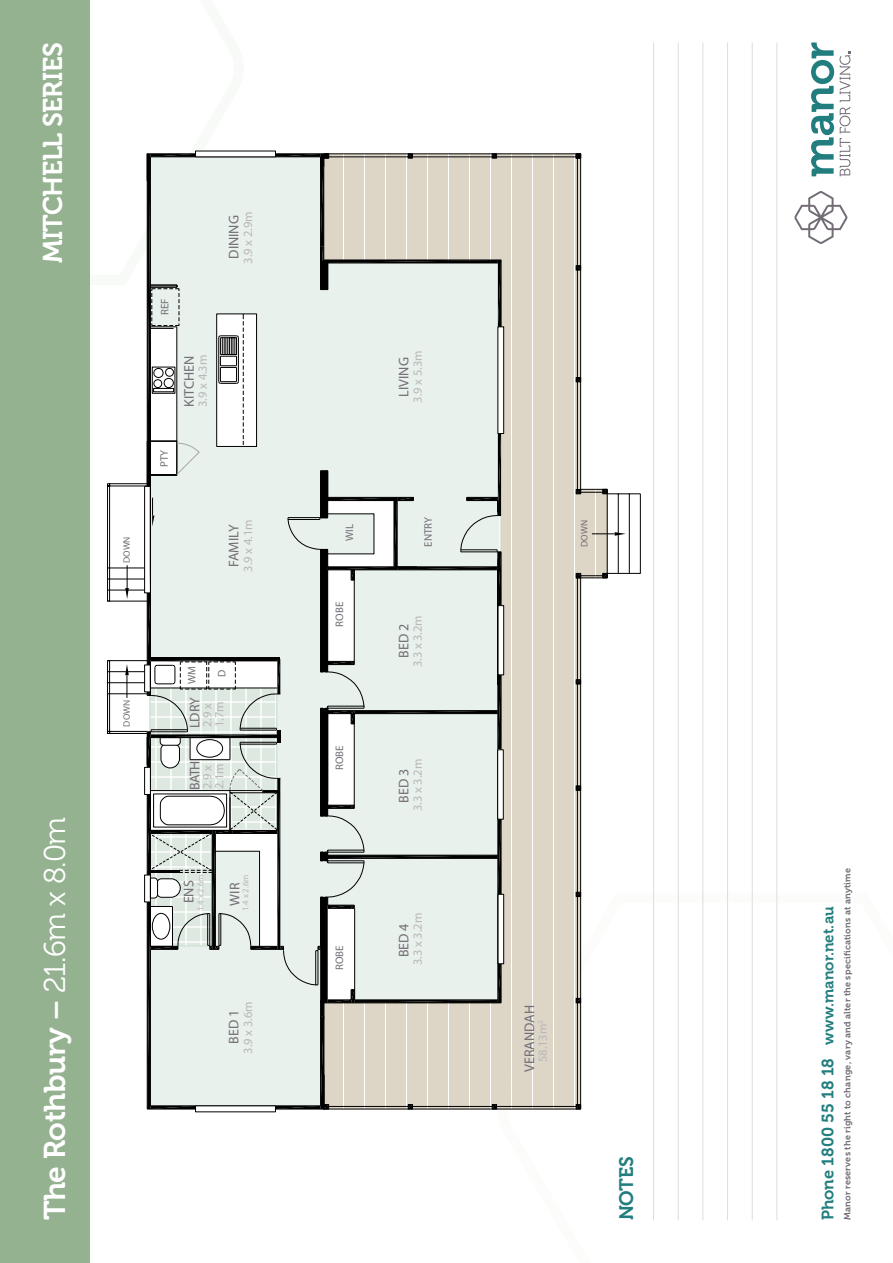
<style>
.page{position:relative;width:893px;height:1263px;background:#fff}
.page>*{position:absolute;margin:0;border:0;box-sizing:border-box;transform-origin:0 0}
.t1{font:30px "Museo 700";letter-spacing:-.015em;color:#fff}
.t2{font:27px "Museo 700";letter-spacing:-.025em;color:#fff}
.t3{font:19.5px "Museo 700";letter-spacing:-.015em;color:#217d7e}
.t4{font:16.5px "Museo 700";letter-spacing:-.005em;color:#217d7e}
.t5{font:15px "Museo 700";color:#217d7e}
.t6{font:14.1px "Myriad Pro";color:#736d75}
.t7{font:12.45px/11.9px "Myriad Pro";color:#b9b6ba}
.t8{font:10.95px "Myriad Pro";color:#736d75}
.t9{font:9.3px "Myriad Pro";color:#736d75}
.t10{font:9px "Museo 700";letter-spacing:.02em;color:#736c76}
.t11{font:8.85px "Myriad Pro";color:#b9b6ba}
.s1{font-family:"Museo 300"}
</style>
<div class="page">
<svg style="left:581px;top:884px;width:197px;height:337px"></svg>
<svg style="left:794px;top:191px;width:53px;height:53px"></svg>
<svg style="left:811px;top:43px;width:39px;height:133px"></svg>
<div style="left:0;top:0;width:90px;height:1263px;background:#94b190"></div>
<svg style="left:502px;top:154px;width:74px;height:955px;background:#dcd6c8"></svg>
<svg style="left:502px;top:156px;width:104px;height:337px"></svg>
<svg style="left:502px;top:575px;width:104px;height:532px"></svg>
<hr style="left:324px;top:1109px;width:257px;height:1px;background:#000">
<hr style="left:324px;top:153px;width:257px;height:1px;background:#000">
<hr style="left:580px;top:154px;width:1px;height:340px;background:#000">
<hr style="left:580px;top:573px;width:1px;height:536px;background:#000">
<div style="left:497px;top:749px;width:7px;height:70px;border:1px solid #000"></div>
<div style="left:498px;top:605px;width:6px;height:70px;border:1px solid #000"></div>
<div style="left:498px;top:894px;width:6px;height:70px;border:1px solid #000"></div>
<svg style="left:576px;top:998px;width:4px;height:5px"></svg>
<svg style="left:576px;top:892px;width:4px;height:5px"></svg>
<svg style="left:576px;top:785px;width:5px;height:6px"></svg>
<svg style="left:576px;top:679px;width:4px;height:5px"></svg>
<svg style="left:576px;top:1104px;width:4px;height:5px"></svg>
<svg style="left:576px;top:265px;width:4px;height:5px"></svg>
<svg style="left:576px;top:377px;width:4px;height:5px"></svg>
<svg style="left:576px;top:153px;width:5px;height:5px"></svg>
<div style="left:497px;top:326px;width:7px;height:108px;border:1px solid #000"></div>
<svg style="left:107px;top:153px;width:395px;height:959px"></svg>
<svg style="left:576px;top:489px;width:65px;height:89px"></svg>
<hr style="left:653px;top:43px;width:1px;height:1177px;background:#dcdddf">
<hr style="left:678px;top:43px;width:1px;height:1177px;background:#dcdddf">
<hr style="left:702px;top:43px;width:1px;height:1177px;background:#dcdddf">
<hr style="left:727px;top:43px;width:1px;height:1177px;background:#dcdddf">
<hr style="left:752px;top:43px;width:1px;height:1177px;background:#dcdddf">
<hr style="left:776px;top:43px;width:1px;height:1177px;background:#dcdddf">
<h2 class="t2" style="left:38px;top:263px;width:222px;rotate:-90deg">MITCHELL SERIES</h2>
<p class="t1" style="left:38px;top:1220px;width:405px;rotate:-90deg">The Rothbury – <span class="s1">21.6m x 8.0m</span></p>
<p class="t9" style="left:121px;top:563px;width:28px;rotate:-90deg">DOWN</p>
<p class="t8" style="left:158px;top:315px;width:18px;rotate:-90deg">REF</p>
<p class="t7" style="left:197px;top:407px;width:54px;rotate:-90deg">3.9 x 4.3m</p>
<p class="t6" style="left:180px;top:407px;width:53px;rotate:-90deg">KITCHEN</p>
<p class="t8" style="left:157px;top:467px;width:19px;rotate:-90deg">PTY</p>
<p class="t7" style="left:242px;top:264px;width:54px;rotate:-90deg">3.9 x 2.9m</p>
<p class="t6" style="left:225px;top:259px;width:45px;rotate:-90deg">DINING</p>
<p class="t7" style="left:242px;top:572px;width:54px;rotate:-90deg">3.9 x 4.1m</p>
<p class="t6" style="left:225px;top:567px;width:43px;rotate:-90deg">FAMILY</p>
<p class="t9" style="left:121px;top:726px;width:28px;rotate:-90deg">DOWN</p>
<p class="t8" style="left:185px;top:684px;width:20px;rotate:-90deg">WM</p>
<p class="t8" style="left:215px;top:677px;width:9px;rotate:-90deg">D</p>
<p class="t6" style="left:186px;top:728px;width:32px;rotate:-90deg">LDRY</p>
<p class="t6" style="left:186px;top:790px;width:32px;rotate:-90deg">BATH</p>
<p class="t7" style="left:201px;top:727px;width:27px;rotate:-90deg">2.9 x<br>1.7m</p>
<p class="t7" style="left:201px;top:789px;width:27px;rotate:-90deg">2.9 x<br>2.1m</p>
<p class="t11" style="left:195px;top:911px;width:38px;rotate:-90deg">1.4 x 2.6m</p>
<p class="t11" style="left:240px;top:911px;width:38px;rotate:-90deg">1.4 x 2.6m</p>
<p class="t6" style="left:180px;top:903px;width:25px;rotate:-90deg">ENS</p>
<p class="t6" style="left:226px;top:905px;width:24px;rotate:-90deg">WIR</p>
<p class="t7" style="left:242px;top:1053px;width:54px;rotate:-90deg">3.9 x 3.6m</p>
<p class="t6" style="left:225px;top:1044px;width:36px;rotate:-90deg">BED 1</p>
<p class="t7" style="left:411px;top:403px;width:54px;rotate:-90deg">3.9 x 5.3m</p>
<p class="t6" style="left:395px;top:397px;width:41px;rotate:-90deg">LIVING</p>
<p class="t8" style="left:343px;top:541px;width:19px;rotate:-90deg">WIL</p>
<p class="t8" style="left:421px;top:547px;width:31px;rotate:-90deg">ENTRY</p>
<p class="t8" style="left:333px;top:627px;width:26px;rotate:-90deg">ROBE</p>
<p class="t8" style="left:333px;top:770px;width:26px;rotate:-90deg">ROBE</p>
<p class="t8" style="left:333px;top:970px;width:26px;rotate:-90deg">ROBE</p>
<p class="t7" style="left:411px;top:667px;width:54px;rotate:-90deg">3.3 x 3.2m</p>
<p class="t6" style="left:395px;top:657px;width:36px;rotate:-90deg">BED 2</p>
<p class="t7" style="left:411px;top:811px;width:54px;rotate:-90deg">3.3 x 3.2m</p>
<p class="t6" style="left:395px;top:803px;width:36px;rotate:-90deg">BED 3</p>
<p class="t7" style="left:411px;top:965px;width:54px;rotate:-90deg">3.3 x 3.2m</p>
<p class="t6" style="left:395px;top:957px;width:36px;rotate:-90deg">BED 4</p>
<p class="t9" style="left:579px;top:547px;width:28px;rotate:-90deg">DOWN</p>
<p class="t6" style="left:521px;top:1072px;width:69px;rotate:-90deg">VERANDAH</p>
<p class="t7" style="left:537px;top:1062px;width:44px;rotate:-90deg">58.13m<sup>2</sup></p>
<p class="t3" style="left:616px;top:1220px;width:65px;rotate:-90deg">NOTES</p>
<p class="t5" style="left:820px;top:1045px;width:140px;rotate:-90deg">www.manor.net.au</p>
<h3 class="t4" style="left:819px;top:1220px;width:164px;rotate:-90deg">Phone 1800 55 18 18</h3>
<p class="t10" style="left:842px;top:1220px;width:354px;rotate:-90deg">Manor reserves the right to change, vary and alter the specifications at anytime</p>
</div>
